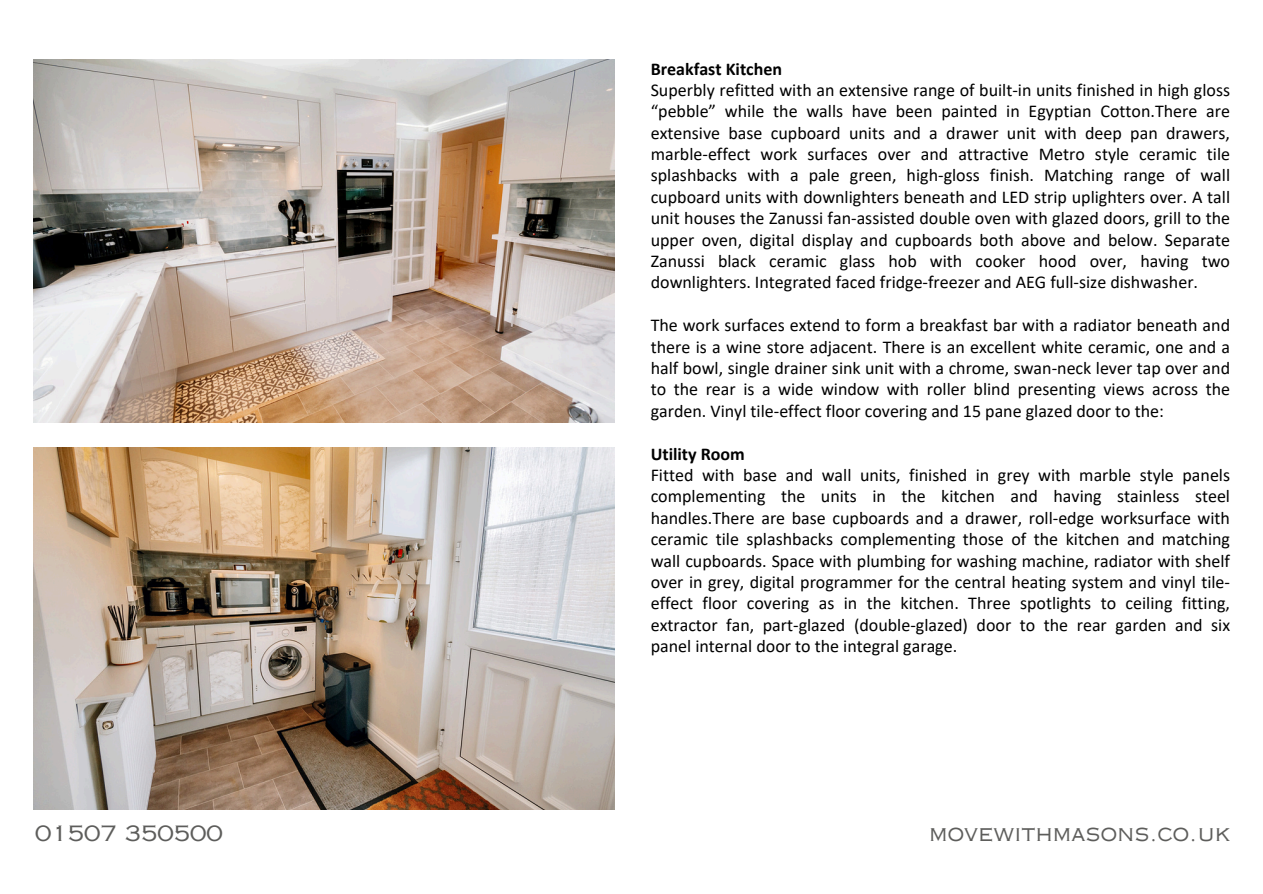
<style>
.page{position:relative;width:1263px;height:894px;background:#fff}
.page>*{position:absolute;margin:0;border:0;box-sizing:border-box;transform-origin:0 0}
.t1{font:21px "Copperplate Gothic LT Pro 32 AB";color:#5d5d5b}
.t2{font:18px/21.3px "Calibri";color:#000;text-align:justify}
.t3{font:700 18px "Calibri";color:#000}
</style>
<div class="page">
<img style="left:34px;top:60px;width:580px;height:362px">
<img style="left:34px;top:447px;width:580px;height:362px">
<p class="t3" style="left:651px;top:61px;width:133px">Breakfast Kitchen</p>
<h1 class="t2" style="left:651px;top:81px;width:581px">Superbly refitted with an extensive range of built-in units finished in high gloss “pebble” while the walls have been painted in Egyptian Cotton.There are extensive base cupboard units and a drawer unit with deep pan drawers, marble-effect work surfaces over and attractive Metro style ceramic tile splashbacks with a pale green, high-gloss finish. Matching range of wall cupboard units with downlighters beneath and LED strip uplighters over. A tall unit houses the Zanussi fan-assisted double oven with glazed doors, grill to the upper oven, digital display and cupboards both above and below. Separate Zanussi black ceramic glass hob with cooker hood over, having two downlighters. Integrated faced fridge-freezer and AEG full-size dishwasher.</h1>
<p class="t2" style="left:651px;top:316px;width:581px">The work surfaces extend to form a breakfast bar with a radiator beneath and there is a wine store adjacent. There is an excellent white ceramic, one and a half bowl, single drainer sink unit with a chrome, swan-neck lever tap over and to the rear is a wide window with roller blind presenting views across the garden. Vinyl tile-effect floor covering and 15 pane glazed door to the:</p>
<p class="t3" style="left:651px;top:446px;width:96px">Utility Room</p>
<p class="t2" style="left:651px;top:465px;width:581px">Fitted with base and wall units, finished in grey with marble style panels complementing the units in the kitchen and having stainless steel handles.There are base cupboards and a drawer, roll-edge worksurface with ceramic tile splashbacks complementing those of the kitchen and matching wall cupboards. Space with plumbing for washing machine, radiator with shelf over in grey, digital programmer for the central heating system and vinyl tile&shy;effect floor covering as in the kitchen. Three spotlights to ceiling fitting, extractor fan, part-glazed (double-glazed) door to the rear garden and six panel internal door to the integral garage.</p>
<p class="t1" style="left:35px;top:825px;width:189px">01507 350500</p>
<p class="t1" style="left:929px;top:825px;width:302px">MOVEWITHMASONS.CO.UK</p>
</div>
